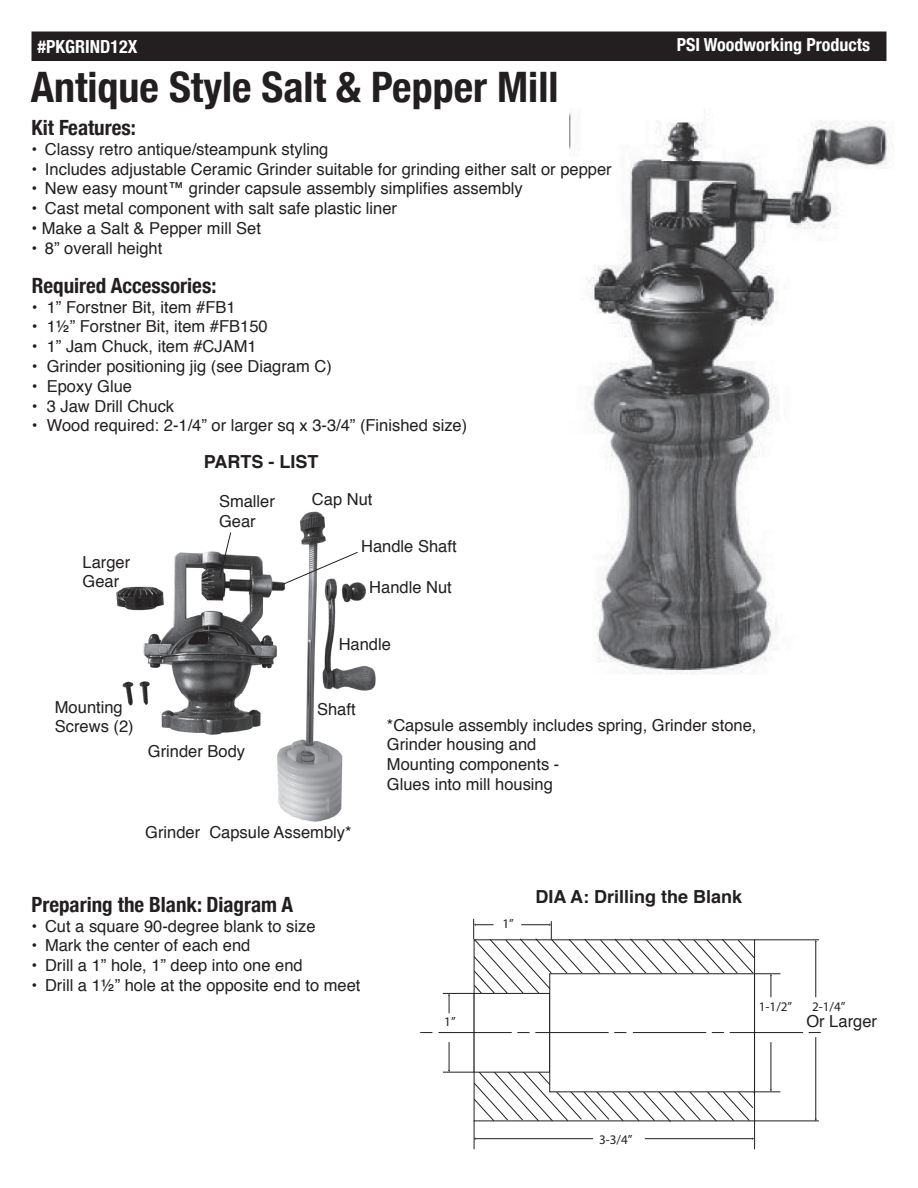
<style>
.page{position:relative;width:918px;height:1188px;background:#fff}
.page>*{position:absolute;margin:0;border:0;box-sizing:border-box;transform-origin:0 0}
.t1{font:700 condensed 42px "Helvetica Neue";color:#231f20}
.t2{font:700 condensed 21px "Helvetica Neue";color:#231f20}
.t3{font:700 condensed 18px "Helvetica Neue";color:#fff}
.t4{font:700 18px "Helvetica";color:#231f20}
.t5{font:16.5px/19.8px "Helvetica";color:#231f20}
.t6{font:13.05px "Myriad Pro";color:#231f20}
</style>
<div class="page">
<img style="left:570px;top:113px;width:318px;height:561px">
<img style="left:116px;top:511px;width:260px;height:311px">
<div style="left:32px;top:32px;width:854px;height:28px;background:#231f20"></div>
<div style="left:32px;top:32px;width:854px;height:29px;border:2px solid #231f20"></div>
<hr style="left:438px;top:1032px;width:74px;height:1px;background:#231f20">
<hr style="left:730px;top:1032px;width:73px;height:1px;background:#231f20">
<svg style="left:809px;top:1032px;width:12px;height:1px"></svg>
<svg style="left:420px;top:1032px;width:12px;height:1px"></svg>
<hr style="left:443px;top:993px;width:31px;height:1px;background:#231f20">
<hr style="left:443px;top:1072px;width:31px;height:1px;background:#231f20">
<svg style="left:448px;top:993px;width:2px;height:20px"></svg>
<svg style="left:448px;top:1042px;width:2px;height:30px"></svg>
<hr style="left:755px;top:940px;width:64px;height:1px;background:#231f20">
<hr style="left:754px;top:1121px;width:65px;height:1px;background:#231f20">
<hr style="left:816px;top:941px;width:1px;height:56px;background:#231f20">
<hr style="left:816px;top:1037px;width:1px;height:82px;background:#231f20">
<svg style="left:473px;top:919px;width:307px;height:230px"></svg>
<svg style="left:219px;top:532px;width:13px;height:46px"></svg>
<svg style="left:281px;top:551px;width:78px;height:35px"></svg>
<p class="t3" style="left:38px;top:32px;width:101px">#PKGRIND12X</p>
<p class="t3" style="left:677px;top:29px;width:195px">PSI Woodworking Products</p>
<h1 class="t1" style="left:31px;top:52px;width:529px">Antique Style Salt &amp; Pepper Mill</h1>
<p class="t2" style="left:32px;top:110px;width:106px">Kit Features:</p>
<p class="t5" style="left:31px;top:140px;width:298px">• Classy retro antique/steampunk styling</p>
<p class="t5" style="left:31px;top:159px;width:582px">• Includes adjustable Ceramic Grinder suitable for grinding either salt or pepper</p>
<p class="t5" style="left:31px;top:179px;width:493px">• New easy mount™ grinder capsule assembly simplifies assembly</p>
<p class="t5" style="left:31px;top:199px;width:367px">• Cast metal component with salt safe plastic liner</p>
<p class="t5" style="left:31px;top:219px;width:231px">• Make a Salt &amp; Pepper mill Set</p>
<p class="t5" style="left:31px;top:239px;width:132px">• 8” overall height</p>
<p class="t2" style="left:32px;top:268px;width:186px">Required Accessories:</p>
<p class="t5" style="left:32px;top:297px;width:205px">• 1” Forstner Bit, item #FB1</p>
<p class="t5" style="left:32px;top:317px;width:237px">• 1½” Forstner Bit, item #FB150</p>
<p class="t5" style="left:32px;top:337px;width:226px">• 1” Jam Chuck, item #CJAM1</p>
<p class="t5" style="left:32px;top:357px;width:302px">• Grinder positioning jig (see Diagram C)</p>
<p class="t5" style="left:32px;top:377px;width:102px">• Epoxy Glue</p>
<p class="t5" style="left:32px;top:396px;width:144px">• 3 Jaw Drill Chuck</p>
<p class="t5" style="left:32px;top:416px;width:437px">• Wood required: 2-1/4” or larger sq x 3-3/4” (Finished size)</p>
<p class="t4" style="left:204px;top:447px;width:116px">PARTS - LIST</p>
<p class="t5" style="left:82px;top:552px;width:49px">Larger<br>Gear</p>
<p class="t5" style="left:219px;top:492px;width:57px">Smaller<br>Gear</p>
<p class="t5" style="left:312px;top:490px;width:62px">Cap Nut</p>
<p class="t5" style="left:361px;top:537px;width:97px">Handle Shaft</p>
<p class="t5" style="left:369px;top:578px;width:84px">Handle Nut</p>
<p class="t5" style="left:339px;top:635px;width:54px">Handle</p>
<p class="t5" style="left:55px;top:697px;width:80px">Mounting<br>Screws (2)</p>
<p class="t5" style="left:148px;top:742px;width:99px">Grinder Body</p>
<p class="t5" style="left:317px;top:700px;width:40px">Shaft</p>
<p class="t5" style="left:145px;top:823px;width:208px">Grinder Capsule Assembly*</p>
<p class="t5" style="left:387px;top:715px;width:371px">*Capsule assembly includes spring, Grinder stone,<br>Grinder housing and<br>Mounting components -<br>Glues into mill housing</p>
<p class="t2" style="left:32px;top:887px;width:263px">Preparing the Blank: Diagram A</p>
<p class="t5" style="left:32px;top:916px;width:286px">• Cut a square 90-degree blank to size</p>
<p class="t5" style="left:32px;top:936px;width:220px">• Mark the center of each end</p>
<p class="t5" style="left:32px;top:956px;width:273px">• Drill a 1” hole, 1” deep into one end</p>
<p class="t5" style="left:32px;top:976px;width:330px">• Drill a 1½” hole at the opposite end to meet</p>
<p class="t6" style="left:444px;top:1014px;width:13px">1”</p>
<p class="t6" style="left:503px;top:915px;width:13px">1”</p>
<p class="t4" style="left:535px;top:882px;width:208px">DIA A: Drilling the Blank</p>
<p class="t6" style="left:759px;top:998px;width:35px">1-1/2”</p>
<p class="t6" style="left:812px;top:998px;width:35px">2-1/4”</p>
<p class="t5" style="left:806px;top:1012px;width:72px">Or Larger</p>
<p class="t6" style="left:599px;top:1131px;width:35px">3-3/4”</p>
</div>
